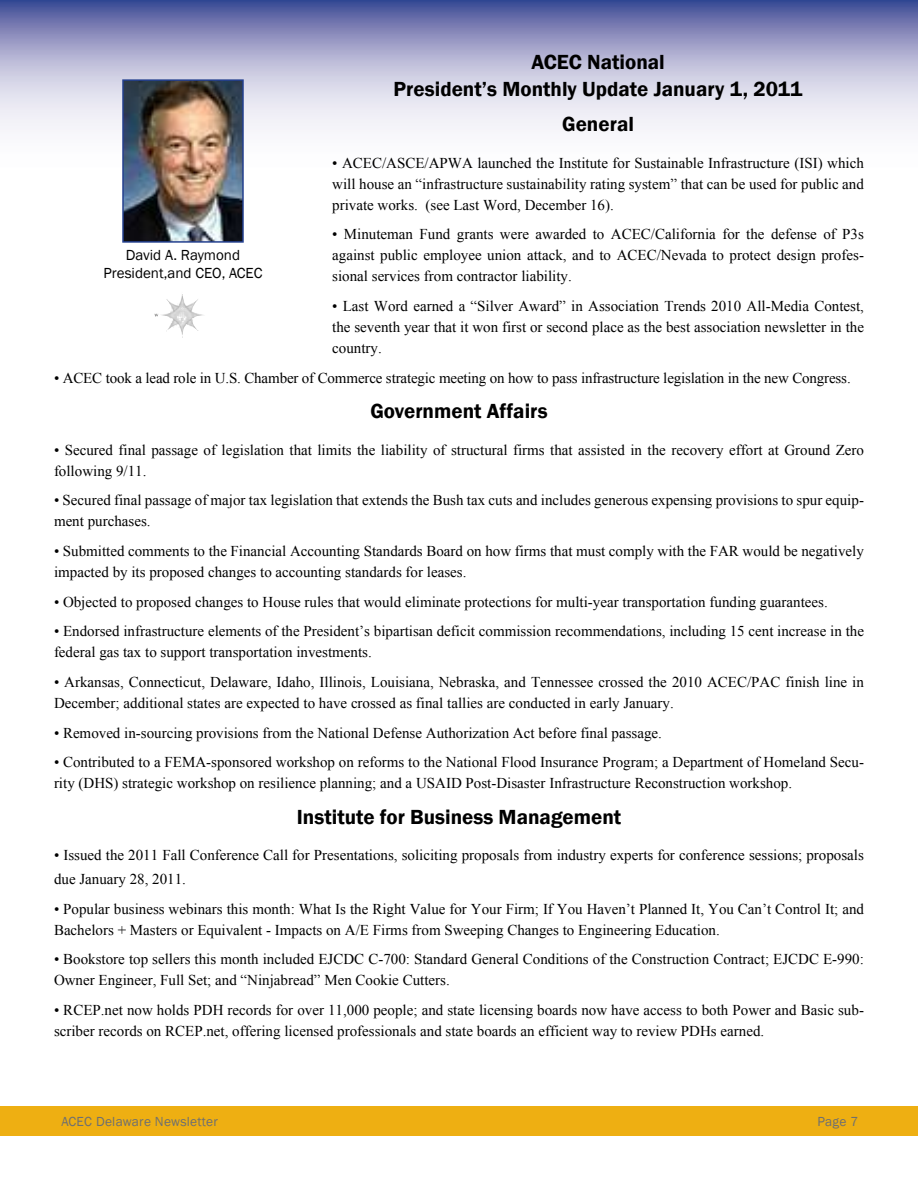
<style>
.page{position:relative;width:918px;height:1188px;background:#fff}
.page>*{position:absolute;margin:0;border:0;box-sizing:border-box;transform-origin:0 0}
.t1{font:600 21px/27px "Franklin Gothic";color:#000;text-align:center}
.t2{font:15px/21px "Times New Roman";color:#000}
.t3{font:15px/18px "Franklin Gothic";color:#000;text-align:center}
.t4{font:13.5px "Franklin Gothic";letter-spacing:.02em;color:#6d6f71}
</style>
<div class="page">
<div style="left:0;top:1106px;width:918px;height:29px;background:#eeaf12"></div>
<svg style="left:0;top:0;width:918px;height:130px;background:#afb1d1"></svg>
<img style="left:155px;top:294px;width:48px;height:44px">
<img style="left:125px;top:82px;width:116px;height:158px">
<div style="left:122px;top:79px;width:122px;height:164px;border:2px solid #24408f"></div>
<h1 class="t1" style="left:394px;top:48px;width:410px">ACEC National<br>President’s Monthly Update January 1, 2011</h1>
<h1 class="t1" style="left:562px;top:111px;width:73px">General</h1>
<p class="t2" style="left:332px;top:152px;width:533px;text-align:justify">• ACEC/ASCE/APWA launched the Institute for Sustainable Infrastructure (ISI) which will house an “infrastructure sustainability rating system” that can be used for public and private works. (see Last Word, December 16).</p>
<p class="t2" style="left:332px;top:224px;width:533px;text-align:justify">• Minuteman Fund grants were awarded to ACEC/California for the defense of P3s against public employee union attack, and to ACEC/Nevada to protect design profes&shy;sional services from contractor liability.</p>
<p class="t2" style="left:332px;top:295px;width:533px;text-align:justify">• Last Word earned a “Silver Award” in Association Trends 2010 All-Media Contest, the seventh year that it won first or second place as the best association newsletter in the country.</p>
<p class="t2" style="left:54px;top:367px;width:798px">• ACEC took a lead role in U.S. Chamber of Commerce strategic meeting on how to pass infrastructure legislation in the new Congress.</p>
<h1 class="t1" style="left:370px;top:398px;width:179px">Government Affairs</h1>
<p class="t2" style="left:54px;top:439px;width:812px">• Secured final passage of legislation that limits the liability of structural firms that assisted in the recovery effort at Ground Zero following 9/11.</p>
<p class="t2" style="left:54px;top:490px;width:811px">• Secured final passage of major tax legislation that extends the Bush tax cuts and includes generous expensing provisions to spur equip&shy;ment purchases.</p>
<p class="t2" style="left:54px;top:540px;width:811px">• Submitted comments to the Financial Accounting Standards Board on how firms that must comply with the FAR would be negatively impacted by its proposed changes to accounting standards for leases.</p>
<p class="t2" style="left:54px;top:591px;width:775px">• Objected to proposed changes to House rules that would eliminate protections for multi-year transportation funding guarantees.</p>
<p class="t2" style="left:54px;top:620px;width:811px">• Endorsed infrastructure elements of the President’s bipartisan deficit commission recommendations, including 15 cent increase in the federal gas tax to support transportation investments.</p>
<p class="t2" style="left:54px;top:671px;width:811px">• Arkansas, Connecticut, Delaware, Idaho, Illinois, Louisiana, Nebraska, and Tennessee crossed the 2010 ACEC/PAC finish line in<br>December; additional states are expected to have crossed as final tallies are conducted in early January.</p>
<p class="t2" style="left:54px;top:722px;width:610px">• Removed in-sourcing provisions from the National Defense Authorization Act before final passage.</p>
<p class="t2" style="left:54px;top:751px;width:811px">• Contributed to a FEMA-sponsored workshop on reforms to the National Flood Insurance Program; a Department of Homeland Secu&shy;rity (DHS) strategic workshop on resilience planning; and a USAID Post-Disaster Infrastructure Reconstruction workshop.</p>
<h1 class="t1" style="left:297px;top:804px;width:326px">Institute for Business Management</h1>
<p class="t2" style="left:54px;top:843px;width:811px;line-height:24px">• Issued the 2011 Fall Conference Call for Presentations, soliciting proposals from industry experts for conference sessions; proposals due January 28, 2011.</p>
<p class="t2" style="left:54px;top:898px;width:812px">• Popular business webinars this month: What Is the Right Value for Your Firm; If You Haven’t Planned It, You Can’t Control It; and<br>Bachelors + Masters or Equivalent - Impacts on A/E Firms from Sweeping Changes to Engineering Education.</p>
<p class="t2" style="left:54px;top:949px;width:811px">• Bookstore top sellers this month included EJCDC C-700: Standard General Conditions of the Construction Contract; EJCDC E-990:<br>Owner Engineer, Full Set; and “Ninjabread” Men Cookie Cutters.</p>
<p class="t2" style="left:54px;top:999px;width:811px">• RCEP.net now holds PDH records for over 11,000 people; and state licensing boards now have access to both Power and Basic sub&shy;scriber records on RCEP.net, offering licensed professionals and state boards an efficient way to review PDHs earned.</p>
<p class="t3" style="left:104px;top:247px;width:160px">David A. Raymond<br>President,and CEO, ACEC</p>
<p class="t4" style="left:61px;top:1113px;width:158px">ACEC Delaware Newsletter</p>
<p class="t4" style="left:817px;top:1113px;width:42px">Page 7</p>
</div>
